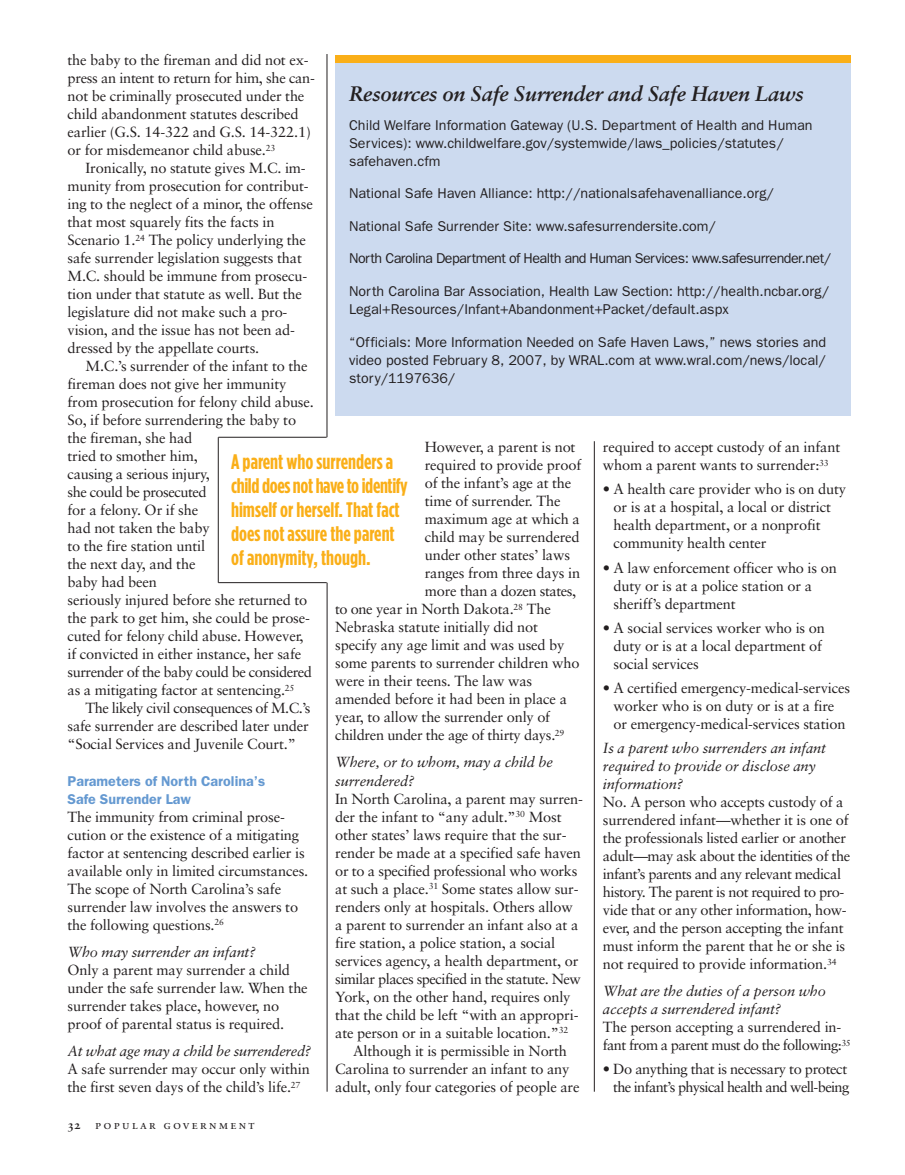
<style>
.page{position:relative;width:905px;height:1175px;background:#fff}
.page>*{position:absolute;margin:0;border:0;box-sizing:border-box;transform-origin:0 0}
.t1{font:700 21px/24px "Gotham Condensed";color:#faaf18}
.t2{font:italic 700 21px "Sabon";letter-spacing:-.01em;color:#231f20}
.t3{font:14.7px/18px "Sabon";letter-spacing:-.01em;color:#231f20}
.t4{font:italic 14.7px/18px "Sabon";letter-spacing:-.01em;color:#231f20}
.t5{font:14.7px/18px "Sabon";letter-spacing:-.045em;color:#231f20;text-align:right}
.t6{font:14.7px "Sabon";letter-spacing:-.03em;color:#231f20}
.t7{font:14.25px/18px "Franklin Gothic";color:#231f20}
.t8{font:14.25px "Franklin Gothic";letter-spacing:-.035em;color:#231f20}
.t9{font:600 14.25px/18px "Franklin Gothic";color:#6599d1}
.t10{font:12.15px "Sabon Roman SC";letter-spacing:.185em;color:#231f20}
.s1{font-family:"Sabon Bold Os F"}
</style>
<div class="page">
<hr style="left:594px;top:441px;width:1px;height:650px;background:#231f20">
<div style="left:335px;top:58px;width:515px;height:358px;background:#ccdaef"></div>
<div style="left:335px;top:56px;width:515px;height:7px;background:#faaf18"></div>
<hr style="left:327px;top:582px;width:1px;height:509px;background:#231f20">
<hr style="left:218px;top:437px;width:108px;height:1px;background:#231f20">
<hr style="left:218px;top:582px;width:109px;height:1px;background:#231f20">
<hr style="left:218px;top:437px;width:1px;height:145px;background:#231f20">
<hr style="left:327px;top:54px;width:1px;height:383px;background:#231f20">
<p class="t3" style="left:68px;top:52px;width:249px">the baby to the fireman and did not ex&shy;press an intent to return for him, she can&shy;not be criminally prosecuted under the child abandonment statutes described earlier (G.S. 14-322 and G.S. 14-322.1) or for misdemeanor child abuse.<sup>23</sup></p>
<p class="t3" style="left:67px;top:160px;width:247px;text-indent:18px">Ironically, no statute gives M.C. im&shy;munity from prosecution for contribut&shy;ing to the neglect of a minor, the offense that most squarely fits the facts in Scenario 1.<sup>24</sup> The policy underlying the safe surrender legislation suggests that M.C. should be immune from prosecu&shy;tion under that statute as well. But the legislature did not make such a pro&shy;vision, and the issue has not been ad&shy;dressed by the appellate courts.</p>
<p class="t3" style="left:67px;top:358px;width:248px;text-indent:18px">M.C.’s surrender of the infant to the fireman does not give her immunity from prosecution for felony child abuse.<br>So, if before surrendering the baby to the fireman, she had<br>tried to smother him,<br>causing a serious injury,<br>she could be prosecuted<br>for a felony. Or if she<br>had not taken the baby<br>to the fire station until<br>the next day, and the<br>baby had been<br>seriously injured before she returned to the park to get him, she could be prose&shy;cuted for felony child abuse. However, if convicted in either instance, her safe surrender of the baby could be considered as a mitigating factor at sentencing.<sup>25</sup></p>
<p class="t3" style="left:68px;top:700px;width:244px;text-align:justify;text-indent:18px">The likely civil consequences of M.C.’s safe surrender are described later under “Social Services and Juvenile Court.”</p>
<p class="t9" style="left:68px;top:771px;width:199px">Parameters of North Carolina’s<br>Safe Surrender Law</p>
<p class="t3" style="left:68px;top:808px;width:242px">The immunity from criminal prose&shy;cution or the existence of a mitigating factor at sentencing described earlier is available only in limited circumstances.<br>The scope of North Carolina’s safe surrender law involves the answers to the following questions.<sup>26</sup></p>
<p class="t4" style="left:68px;top:943px;width:190px">Who may surrender an infant?</p>
<p class="t3" style="left:67px;top:961px;width:242px">Only a parent may surrender a child under the safe surrender law. When the surrender takes place, however, no proof of parental status is required.</p>
<p class="t4" style="left:68px;top:1042px;width:245px">At what age may a child be surrendered?</p>
<p class="t3" style="left:68px;top:1060px;width:244px">A safe surrender may occur only within the first seven days of the child’s life.<sup>27</sup></p>
<h1 class="t2" style="left:349px;top:85px;width:456px">Resources on Safe Surrender and Safe Haven Laws</h1>
<p class="t7" style="left:349px;top:116px;width:465px">Child Welfare Information Gateway (U.S. Department of Health and Human<br>Services): www.childwelfare.gov/systemwide/laws_policies/statutes/ safehaven.cfm</p>
<p class="t7" style="left:349px;top:184px;width:426px">National Safe Haven Alliance: http://nationalsafehavenalliance.org/</p>
<p class="t7" style="left:349px;top:217px;width:368px">National Safe Surrender Site: www.safesurrendersite.com/</p>
<p class="t8" style="left:349px;top:250px;width:483px">North Carolina Department of Health and Human Services: www.safesurrender.net/</p>
<p class="t7" style="left:349px;top:282px;width:481px">North Carolina Bar Association, Health Law Section: http://health.ncbar.org/<br>Legal+Resources/Infant+Abandonment+Packet/default.aspx</p>
<p class="t7" style="left:349px;top:333px;width:478px;text-align:justify">“Officials: More Information Needed on Safe Haven Laws,” news stories and video posted February 8, 2007, by WRAL.com at www.wral.com/news/local/ story/1197636/</p>
<p class="t3" style="left:603px;top:439px;width:239px">required to accept custody of an infant whom a parent wants to surrender:<sup>33</sup></p>
<p class="t3" style="left:613px;top:481px;width:234px;text-indent:-11px">• A health care provider who is on duty or is at a hospital, a local or district health department, or a nonprofit community health center</p>
<p class="t3" style="left:613px;top:559px;width:225px;text-indent:-11px">• A law enforcement officer who is on duty or is at a police station or a sheriff’s department</p>
<p class="t3" style="left:613px;top:619px;width:213px;text-indent:-11px">• A social services worker who is on duty or is at a local department of social services</p>
<p class="t3" style="left:603px;top:679px;width:249px;text-align:center">• A certified emergency-medical-services worker who is on duty or is at a fire<br>or emergency-medical-services station</p>
<p class="t4" style="left:603px;top:739px;width:225px">Is a parent who surrenders an infant required to provide or disclose any information?</p>
<p class="t3" style="left:603px;top:793px;width:249px">No. A person who accepts custody of a surrendered infant—whether it is one of the professionals listed earlier or another adult—may ask about the identities of the infant’s parents and any relevant medical history. The parent is not required to pro&shy;vide that or any other information, how&shy;ever, and the person accepting the infant must inform the parent that he or she is not required to provide information.<sup>34</sup></p>
<p class="t4" style="left:603px;top:982px;width:225px">What are the duties of a person who accepts a surrendered infant?</p>
<p class="t3" style="left:603px;top:1018px;width:249px">The person accepting a surrendered in&shy;fant from a parent must do the following:<sup>35</sup></p>
<p class="t5" style="left:603px;top:1060px;width:248px">• Do anything that is necessary to protect the infant’s physical health and well-being</p>
<p class="t3" style="left:424px;top:439px;width:152px">However, a parent is not</p>
<p class="t3" style="left:424px;top:457px;width:158px">required to provide proof</p>
<p class="t3" style="left:424px;top:475px;width:148px">of the infant’s age at the</p>
<p class="t3" style="left:424px;top:493px;width:137px">time of surrender. The</p>
<p class="t3" style="left:424px;top:511px;width:157px">maximum age at which a</p>
<p class="t3" style="left:424px;top:529px;width:156px">child may be surrendered</p>
<p class="t3" style="left:424px;top:547px;width:147px">under other states’ laws</p>
<p class="t3" style="left:424px;top:565px;width:157px">ranges from three days in</p>
<p class="t6" style="left:425px;top:585px;width:153px">more than a dozen states,</p>
<p class="t3" style="left:335px;top:601px;width:217px">to one year in North Dakota.<sup>28</sup> The</p>
<p class="t3" style="left:335px;top:619px;width:204px">Nebraska statute initially did not</p>
<p class="t3" style="left:335px;top:637px;width:231px">specify any age limit and was used by</p>
<p class="t3" style="left:335px;top:655px;width:246px">some parents to surrender children who</p>
<p class="t3" style="left:335px;top:673px;width:198px">were in their teens. The law was</p>
<p class="t3" style="left:335px;top:691px;width:233px">amended before it had been in place a</p>
<p class="t3" style="left:335px;top:709px;width:216px">year, to allow the surrender only of</p>
<p class="t3" style="left:335px;top:727px;width:231px">children under the age of thirty days.<sup>29</sup></p>
<p class="t4" style="left:335px;top:754px;width:219px">Where, or to whom, may a child be surrendered?</p>
<p class="t3" style="left:335px;top:790px;width:249px">In North Carolina, a parent may surren&shy;der the infant to “any adult.”<sup>30</sup> Most other states’ laws require that the sur&shy;render be made at a specified safe haven or to a specified professional who works at such a place.<sup>31</sup> Some states allow sur&shy;renders only at hospitals. Others allow a parent to surrender an infant also at a fire station, a police station, a social services agency, a health department, or similar places specified in the statute. New York, on the other hand, requires only that the child be left “with an appropri&shy;ate person or in a suitable location.”<sup>32</sup></p>
<p class="t3" style="left:335px;top:1042px;width:246px;text-indent:18px">Although it is permissible in North<br>Carolina to surrender an infant to any adult, only four categories of people are</p>
<h1 class="t1" style="left:231px;top:449px;width:178px">Aparent who surrenders a child does not have to identify himself or herself. That fact does notassurethe parent of anonymity, though.</h1>
<p class="t10" style="left:68px;top:1119px;width:188px"><span class="s1">32</span> popular government</p>
</div>
